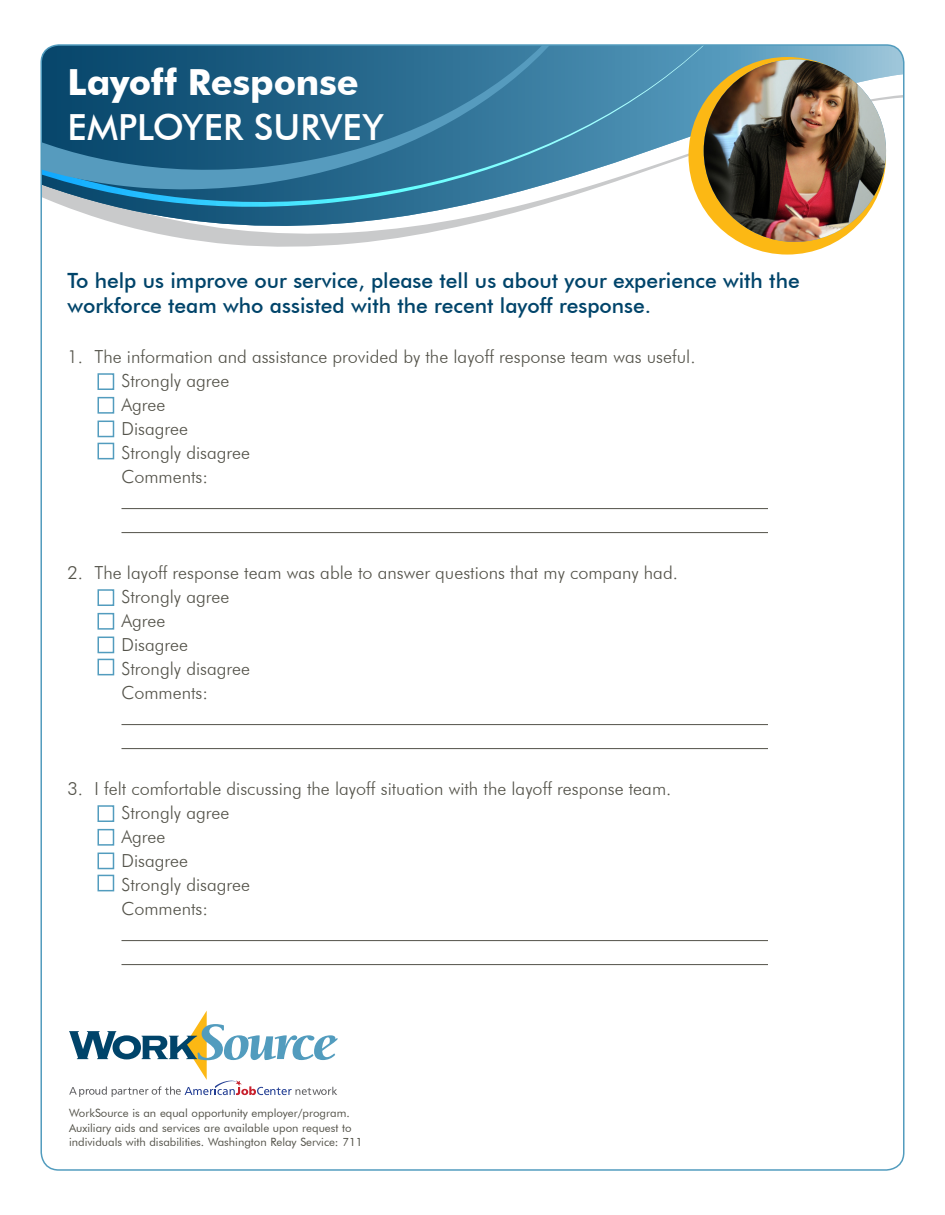
<style>
.page{position:relative;width:945px;height:1215px;background:#fff}
.page>*{position:absolute;margin:0;border:0;box-sizing:border-box;transform-origin:0 0}
.t1{font:700 36px "Futura BT";letter-spacing:-.005em;color:#fff}
.t2{font:500 36px "Futura BT";letter-spacing:.005em;color:#fff}
.Subhead{font:500 21px/25.2px "Futura BT";color:#00446a}
.Body{font:300 18px "Futura BT";color:#535249}
.t3{font:11.4px/14.2px "Futura BT";color:#535249}
</style>
<div class="page">
<svg style="left:67px;top:45px;width:835px;height:208px"></svg>
<svg style="left:43px;top:47px;width:779px;height:160px"></svg>
<svg style="left:43px;top:47px;width:586px;height:142px;background:#2e6f93"></svg>
<hr style="left:122px;top:508px;width:646px;height:1px;background:#535249">
<hr style="left:122px;top:532px;width:646px;height:1px;background:#535249">
<hr style="left:122px;top:724px;width:646px;height:1px;background:#535249">
<hr style="left:122px;top:748px;width:646px;height:1px;background:#535249">
<hr style="left:122px;top:940px;width:646px;height:1px;background:#535249">
<hr style="left:122px;top:964px;width:646px;height:1px;background:#535249">
<div style="left:98px;top:373px;width:16px;height:17px;border:2px solid #529cbe"></div>
<div style="left:98px;top:397px;width:16px;height:17px;border:2px solid #529cbe"></div>
<div style="left:98px;top:421px;width:16px;height:16px;border:2px solid #529cbe"></div>
<div style="left:98px;top:443px;width:16px;height:16px;border:2px solid #529cbe"></div>
<div style="left:98px;top:589px;width:16px;height:17px;border:2px solid #529cbe"></div>
<div style="left:98px;top:613px;width:16px;height:17px;border:2px solid #529cbe"></div>
<div style="left:98px;top:637px;width:16px;height:16px;border:2px solid #529cbe"></div>
<div style="left:98px;top:659px;width:16px;height:16px;border:2px solid #529cbe"></div>
<div style="left:98px;top:805px;width:16px;height:17px;border:2px solid #529cbe"></div>
<div style="left:98px;top:829px;width:16px;height:17px;border:2px solid #529cbe"></div>
<div style="left:98px;top:853px;width:16px;height:16px;border:2px solid #529cbe"></div>
<div style="left:98px;top:875px;width:16px;height:16px;border:2px solid #529cbe"></div>
<div style="left:689px;top:57px;width:197px;height:198px;background:#fcb814;border-radius:50%"></div>
<img style="left:704px;top:60px;width:182px;height:182px;border-radius:91px">
<svg style="left:69px;top:1011px;width:268px;height:86px"></svg>
<p class="t1" style="left:68px;top:60px;width:293px">Layoff Response</p>
<p class="t2" style="left:68px;top:105px;width:318px">EMPLOYER SURVEY</p>
<p class="Subhead" style="left:68px;top:268px;width:734px">To help us improve our service, please tell us about your experience with the workforce team who assisted with the recent layoff response.</p>
<p class="Body" style="left:68px;top:345px;width:630px">1. The information and assistance provided by the layoff response team was useful.</p>
<p class="Body" style="left:122px;top:369px;width:109px">Strongly agree</p>
<p class="Body" style="left:122px;top:393px;width:46px">Agree</p>
<p class="Body" style="left:122px;top:417px;width:68px">Disagree</p>
<p class="Body" style="left:122px;top:441px;width:130px">Strongly disagree</p>
<p class="Body" style="left:122px;top:465px;width:88px">Comments:</p>
<p class="Body" style="left:68px;top:561px;width:612px">2. The layoff response team was able to answer questions that my company had.</p>
<p class="Body" style="left:122px;top:585px;width:109px">Strongly agree</p>
<p class="Body" style="left:122px;top:609px;width:46px">Agree</p>
<p class="Body" style="left:122px;top:633px;width:68px">Disagree</p>
<p class="Body" style="left:122px;top:657px;width:130px">Strongly disagree</p>
<p class="Body" style="left:122px;top:681px;width:88px">Comments:</p>
<p class="Body" style="left:68px;top:777px;width:605px">3. I felt comfortable discussing the layoff situation with the layoff response team.</p>
<p class="Body" style="left:122px;top:801px;width:109px">Strongly agree</p>
<p class="Body" style="left:122px;top:825px;width:46px">Agree</p>
<p class="Body" style="left:122px;top:849px;width:68px">Disagree</p>
<p class="Body" style="left:122px;top:873px;width:130px">Strongly disagree</p>
<p class="Body" style="left:122px;top:897px;width:88px">Comments:</p>
<p class="t3" style="left:69px;top:1106px;width:295px">WorkSource is an equal opportunity employer/program.<br>Auxiliary aids and services are available upon request to individuals with disabilities. Washington Relay Service: 711</p>
</div>
